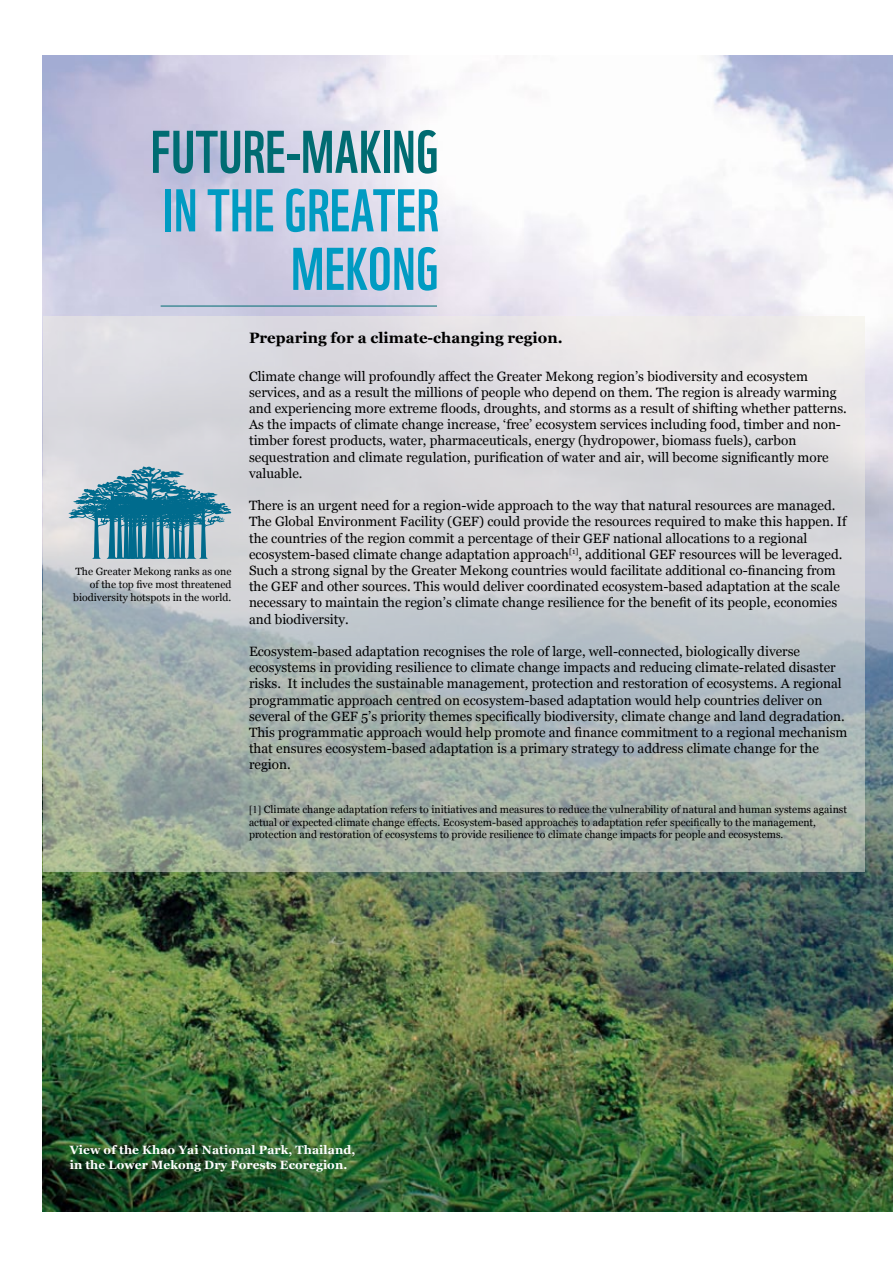
<style>
.page{position:relative;width:893px;height:1263px;background:#fff}
.page>*{position:absolute;margin:0;border:0;box-sizing:border-box;transform-origin:0 0}
.t1{font:58.5px/58.5px "WWF";letter-spacing:.01em;color:#009bc2;text-align:right}
.t2{font:58.5px "WWF";letter-spacing:.01em;color:#006c72}
.t3{font:700 15px "Georgia";color:#000}
.t4{font:13.5px/16.2px "Georgia";color:#000}
.t5{font:700 12px/14.4px "Georgia";letter-spacing:.005em;color:#fff}
.t6{font:10.5px/12.6px "Georgia";color:#000;text-align:right}
.s1{font-family:"Times New Roman"}
</style>
<div class="page">
<img style="left:43px;top:55px;width:850px;height:1157px">
<svg style="left:43px;top:316px;width:821px;height:556px;background:#c1c6c6"></svg>
<hr style="left:161px;top:306px;width:276px;height:1px;background:#006c72">
<svg style="left:69px;top:466px;width:162px;height:93px;background:#6ca1b4"></svg>
<h1 class="t2" style="left:151px;top:106px;width:289px">FUTURE-MAKING</h1>
<h1 class="t1" style="left:163px;top:175px;width:277px">IN THE GREATER<br>MEKONG</h1>
<p class="t6" style="left:73px;top:566px;width:160px">The Greater Mekong ranks as one of the top five most threatened biodiversity hotspots in the world.</p>
<p class="t3" style="left:249px;top:328px;width:315px">Preparing for a climate-changing region.</p>
<p class="t4" style="left:249px;top:368px;width:599px">Climate change will profoundly affect the Greater Mekong region’s biodiversity and ecosystem services, and as a result the millions of people who depend on them. The region is already warming and experiencing more extreme floods, droughts, and storms as a result of shifting whether patterns.<br>As the impacts of climate change increase, ‘free’ ecosystem services including food, timber and non&shy;timber forest products, water, pharmaceuticals, energy (hydropower, biomass fuels), carbon sequestration and climate regulation, purification of water and air, will become significantly more valuable.</p>
<p class="t4" style="left:249px;top:498px;width:599px">There is an urgent need for a region-wide approach to the way that natural resources are managed.<br>The Global Environment Facility (GEF) could provide the resources required to make this happen. If the countries of the region commit a percentage of their GEF national allocations to a regional ecosystem-based climate change adaptation approach<sup>[1]</sup>, additional GEF resources will be leveraged.<br>Such a strong signal by the Greater Mekong countries would facilitate additional co-financing from the GEF and other sources. This would deliver coordinated ecosystem-based adaptation at the scale necessary to maintain the region’s climate change resilience for the benefit of its people, economies and biodiversity.</p>
<p class="t4" style="left:249px;top:643px;width:600px">Ecosystem-based adaptation recognises the role of large, well-connected, biologically diverse ecosystems in providing resilience to climate change impacts and reducing climate-related disaster risks. It includes the sustainable management, protection and restoration of ecosystems. A regional programmatic approach centred on ecosystem-based adaptation would help countries deliver on several of the GEF 5’s priority themes specifically biodiversity, climate change and land degradation.<br>This programmatic approach would help promote and finance commitment to a regional mechanism that ensures ecosystem-based adaptation is a primary strategy to address climate change for the region.</p>
<p class="t6" style="left:249px;top:803px;width:599px;text-align:left"><span class="s1">[1]</span> Climate change adaptation refers to initiatives and measures to reduce the vulnerability of natural and human systems against actual or expected climate change effects. Ecosystem-based approaches to adaptation refer specifically to the management, protection and restoration of ecosystems to provide resilience to climate change impacts for people and ecosystems.</p>
<p class="t5" style="left:70px;top:1143px;width:287px">View of the Khao Yai National Park, Thailand, in the Lower Mekong Dry Forests Ecoregion.</p>
</div>
